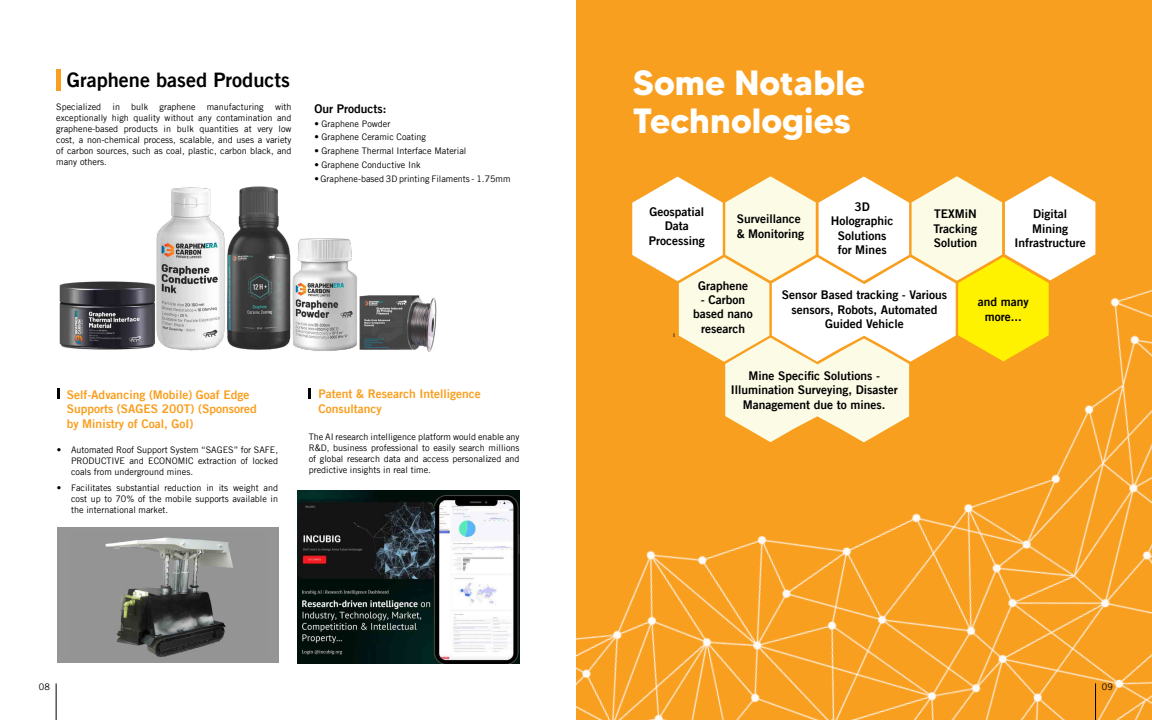
<style>
.page{position:relative;width:1152px;height:720px;background:#fff}
.page>*{position:absolute;margin:0;border:0;box-sizing:border-box;transform-origin:0 0}
.t1{font:700 35px/38px "MADETOMMY";color:#fff}
.t2{font:20px "Trade Gothic LT Bold Two";color:#000}
.t3{font:12px/14.4px "Trade Gothic LT Bold Two";color:#000;text-align:center}
.t4{font:12px/14.4px "Trade Gothic LT Bold Two";color:#f99f20}
.t5{font:9px/11px "Trade Gothic LT";color:#000;text-align:justify}
</style>
<div class="page">
<div style="left:56px;top:69px;width:5px;height:22px;background:#f99f20"></div>
<img style="left:379px;top:295px;width:58px;height:57px">
<img style="left:337px;top:238px;width:42px;height:113px">
<img style="left:156px;top:188px;width:24px;height:162px">
<img style="left:59px;top:264px;width:110px;height:86px">
<img style="left:180px;top:186px;width:157px;height:165px">
<svg style="left:57px;top:388px;width:2px;height:11px"></svg>
<svg style="left:309px;top:388px;width:2px;height:11px"></svg>
<div style="left:57px;top:528px;width:221px;height:135px;background:#959595"></div>
<img style="left:105px;top:537px;width:128px;height:121px">
<img style="left:298px;top:491px;width:222px;height:172px">
<div style="left:576px;top:0;width:576px;height:720px;background:#f99f20"></div>
<img style="left:576px;top:202px;width:576px;height:518px">
<svg style="left:632px;top:176px;width:463px;height:266px"></svg>
<hr style="left:56px;top:683px;width:1px;height:37px;background:#000">
<hr style="left:1095px;top:683px;width:1px;height:37px;background:#000">
<h2 class="t2" style="left:67px;top:67px;width:225px">Graphene based Products</h2>
<p class="t5" style="left:56px;top:102px;width:237px;text-indent:219px">with exceptionally high quality without any contamination and graphene-based products in bulk quantities at very low cost, a non-chemical process, scalable, and uses a variety of carbon sources, such as coal, plastic, carbon black, and many others.</p>
<p class="t5" style="left:56px;top:102px;width:65px">Specialized in</p>
<p class="t5" style="left:131px;top:102px;width:134px">bulk graphene manufacturing</p>
<h3 class="t3" style="left:314px;top:101px;width:73px">Our Products:</h3>
<p class="t5" style="left:314px;top:118px;width:78px">• Graphene Powder</p>
<p class="t5" style="left:314px;top:132px;width:113px">• Graphene Ceramic Coating</p>
<p class="t5" style="left:314px;top:145px;width:153px">• Graphene Thermal Interface Material</p>
<p class="t5" style="left:314px;top:159px;width:108px">• Graphene Conductive Ink</p>
<p class="t5" style="left:314px;top:173px;width:198px">• Graphene-based 3D printing Filaments - 1.75mm</p>
<h3 class="t4" style="left:67px;top:387px;width:192px">Self-Advancing (Mobile) Goaf Edge<br>Supports (SAGES 200T) (Sponsored by Ministry of Coal, GoI)</h3>
<h3 class="t4" style="left:318px;top:387px;width:164px">Patent &amp; Research Intelligence<br>Consultancy</h3>
<p class="t5" style="left:71px;top:444px;width:208px;text-indent:-14px">• Automated Roof Support System “SAGES” for SAFE, PRODUCTIVE and ECONOMIC extraction of locked coals from underground mines.</p>
<p class="t5" style="left:71px;top:483px;width:208px;text-indent:-14px">• Facilitates substantial reduction in its weight and cost up to 70% of the mobile supports available in the international market.</p>
<p class="t5" style="left:309px;top:432px;width:212px">The AI research intelligence platform would enable any R&amp;D, business professional to easily search millions of global research data and access personalized and predictive insights in real time.</p>
<h1 class="t1" style="left:633px;top:64px;width:234px">Some Notable<br>Technologies</h1>
<h3 class="t3" style="left:831px;top:199px;width:64px">3D<br>Holographic<br>Solutions for Mines</h3>
<h3 class="t3" style="left:933px;top:207px;width:45px;text-align:justify">TEXMiN Tracking Solution</h3>
<h3 class="t3" style="left:1015px;top:207px;width:73px">Digital<br>Mining<br>Infrastructure</h3>
<h3 class="t3" style="left:649px;top:204px;width:57px">Geospatial<br>Data<br>Processing</h3>
<h3 class="t3" style="left:698px;top:278px;width:52px">Graphene</h3>
<h3 class="t3" style="left:693px;top:292px;width:61px">- Carbon based nano research</h3>
<h3 class="t3" style="left:782px;top:288px;width:167px">Sensor Based tracking - Various sensors, Robots, Automated<br>Guided Vehicle</h3>
<h3 class="t3" style="left:978px;top:295px;width:52px">and many more...</h3>
<h3 class="t3" style="left:731px;top:368px;width:168px">Mine Specific Solutions -<br>Illumination Surveying, Disaster<br>Management due to mines.</h3>
<h3 class="t3" style="left:737px;top:211px;width:69px;text-align:left">Surveillance &amp; Monitoring</h3>
<p class="t5" style="left:39px;top:681px;width:12px">08</p>
<p class="t5" style="left:1102px;top:681px;width:12px">09</p>
</div>
